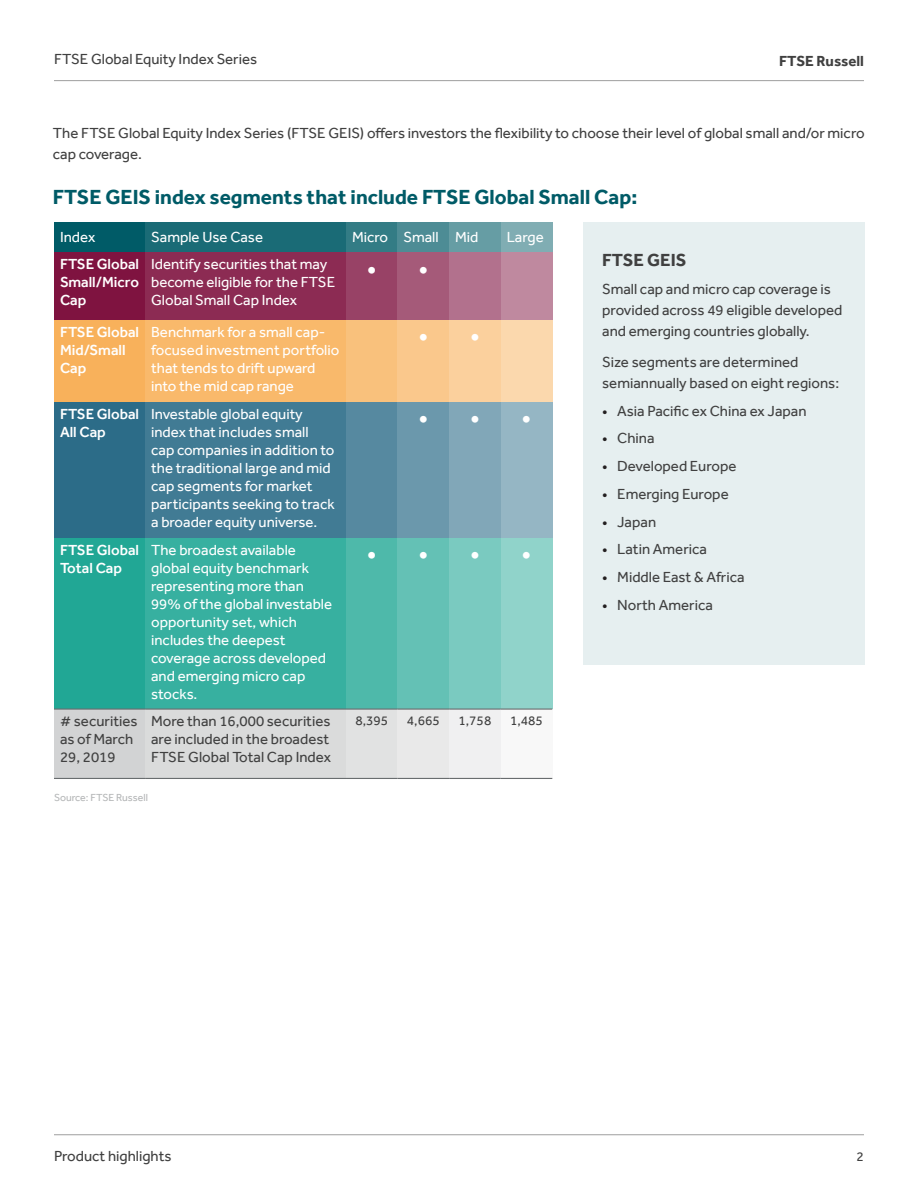
<style>
.page{position:relative;width:918px;height:1188px;background:#fff}
.page>*{position:absolute;margin:0;border:0;box-sizing:border-box;transform-origin:0 0}
.t1{font:27px "Effra";color:#fff}
.t2{font:700 21px "Effra";color:#005b67}
.t3{font:700 18px "Effra";color:#404040}
.t4{font:15px/18px "Effra";color:#404040}
.t5{font:15px/18px "Effra";color:#fff}
.t6{font:500 15px/18px "Effra";color:#fff}
.t7{font:700 15px "Effra";color:#404040}
.t8{font:13.5px "Effra";color:#404040}
.t9{font:10.5px "Effra";color:#b4b6b7}
.s1{color:#231f20}
</style>
<div class="page">
<hr style="left:54px;top:1134px;width:810px;height:1px;background:#9f9f9f">
<hr style="left:54px;top:80px;width:810px;height:1px;background:#9f9f9f">
<div style="left:583px;top:222px;width:282px;height:443px;background:#e6eff0"></div>
<div style="left:54px;top:222px;width:91px;height:31px;background:#005b67"></div>
<div style="left:145px;top:222px;width:201px;height:31px;background:#1a6b76"></div>
<div style="left:346px;top:222px;width:52px;height:31px;background:#337c85"></div>
<div style="left:398px;top:222px;width:51px;height:31px;background:#4d8c95"></div>
<div style="left:449px;top:222px;width:52px;height:31px;background:#669da4"></div>
<div style="left:501px;top:222px;width:51px;height:31px;background:#80adb3"></div>
<div style="left:54px;top:253px;width:91px;height:67px;background:#7f1340"></div>
<div style="left:145px;top:253px;width:201px;height:67px;background:#8c2b53"></div>
<div style="left:346px;top:253px;width:52px;height:67px;background:#984266"></div>
<div style="left:398px;top:253px;width:51px;height:67px;background:#a55a79"></div>
<div style="left:449px;top:253px;width:52px;height:67px;background:#b2718d"></div>
<div style="left:501px;top:253px;width:51px;height:67px;background:#bf899f"></div>
<div style="left:54px;top:320px;width:91px;height:82px;background:#f8b15b"></div>
<div style="left:145px;top:320px;width:201px;height:82px;background:#f9b96b"></div>
<div style="left:346px;top:320px;width:52px;height:82px;background:#f9c17c"></div>
<div style="left:398px;top:320px;width:51px;height:82px;background:#fac88c"></div>
<div style="left:449px;top:320px;width:52px;height:82px;background:#fbd09d"></div>
<div style="left:501px;top:320px;width:51px;height:82px;background:#fbd8ad"></div>
<div style="left:54px;top:402px;width:91px;height:136px;background:#2c6c88"></div>
<div style="left:145px;top:402px;width:201px;height:136px;background:#417b94"></div>
<div style="left:346px;top:402px;width:52px;height:136px;background:#5689a0"></div>
<div style="left:398px;top:402px;width:51px;height:136px;background:#6b98ac"></div>
<div style="left:449px;top:402px;width:52px;height:136px;background:#81a7b8"></div>
<div style="left:501px;top:402px;width:51px;height:136px;background:#95b6c4"></div>
<div style="left:54px;top:538px;width:91px;height:171px;background:#21a795"></div>
<div style="left:145px;top:538px;width:201px;height:171px;background:#37b0a0"></div>
<div style="left:346px;top:538px;width:52px;height:171px;background:#4eb9aa"></div>
<div style="left:398px;top:538px;width:51px;height:171px;background:#64c1b5"></div>
<div style="left:449px;top:538px;width:52px;height:171px;background:#7acac0"></div>
<div style="left:501px;top:538px;width:51px;height:171px;background:#90d3ca"></div>
<div style="left:54px;top:709px;width:91px;height:69px;background:#d2d3d4"></div>
<div style="left:145px;top:709px;width:201px;height:69px;background:#dadbdb"></div>
<div style="left:346px;top:709px;width:52px;height:69px;background:#e1e2e2"></div>
<div style="left:398px;top:709px;width:51px;height:69px;background:#e9e9e9"></div>
<div style="left:449px;top:709px;width:52px;height:69px;background:#f0f0f1"></div>
<div style="left:501px;top:709px;width:51px;height:69px;background:#f8f8f8"></div>
<hr style="left:54px;top:709px;width:91px;height:1px;background:#696d6f">
<hr style="left:145px;top:709px;width:201px;height:1px;background:#696d6f">
<hr style="left:346px;top:709px;width:52px;height:1px;background:#696d6f">
<hr style="left:398px;top:709px;width:51px;height:1px;background:#696d6f">
<hr style="left:449px;top:709px;width:52px;height:1px;background:#696d6f">
<hr style="left:501px;top:709px;width:51px;height:1px;background:#696d6f">
<hr style="left:54px;top:778px;width:91px;height:1px;background:#696d6f">
<hr style="left:145px;top:778px;width:201px;height:1px;background:#696d6f">
<hr style="left:346px;top:778px;width:52px;height:1px;background:#696d6f">
<hr style="left:398px;top:778px;width:51px;height:1px;background:#696d6f">
<hr style="left:449px;top:778px;width:52px;height:1px;background:#696d6f">
<hr style="left:501px;top:778px;width:51px;height:1px;background:#696d6f">
<p class="t4" style="left:54px;top:50px;width:205px">FTSE Global Equity Index Series</p>
<p class="t7" style="left:779px;top:52px;width:86px">FTSE Russell</p>
<p class="t4" style="left:53px;top:122px;width:813px;line-height:21px">The FTSE Global Equity Index Series (FTSE GEIS) offers investors the flexibility to choose their level of global small and/or micro cap coverage.</p>
<p class="t2" style="left:53px;top:184px;width:586px">FTSE GEIS index segments that include FTSE Global Small Cap:</p>
<p class="t5" style="left:60px;top:228px;width:37px">Index</p>
<p class="t5" style="left:151px;top:228px;width:113px">Sample Use Case</p>
<p class="t5" style="left:352px;top:228px;width:38px">Micro</p>
<p class="t5" style="left:404px;top:228px;width:37px">Small</p>
<p class="t5" style="left:455px;top:228px;width:25px">Mid</p>
<p class="t5" style="left:507px;top:228px;width:39px">Large</p>
<p class="t6" style="left:60px;top:255px;width:81px;text-align:justify">FTSE Global Small/Micro Cap</p>
<p class="t5" style="left:151px;top:255px;width:185px">Identify securities that may become eligible for the FTSE<br>Global Small Cap Index</p>
<p class="t1" style="left:367px;top:251px;width:11px">•</p>
<p class="t1" style="left:418px;top:251px;width:11px">•</p>
<p class="t6" style="left:60px;top:323px;width:81px">FTSE Global<br>Mid/Small<br>Cap</p>
<p class="t5" style="left:151px;top:323px;width:190px">Benchmark for a small cap&shy;focused investment portfolio that tends to drift upward into the mid cap range</p>
<p class="t1" style="left:418px;top:319px;width:11px">•</p>
<p class="t1" style="left:470px;top:319px;width:11px">•</p>
<p class="t6" style="left:60px;top:405px;width:81px">FTSE Global<br>All Cap</p>
<p class="t5" style="left:151px;top:405px;width:185px">Investable global equity index that includes small cap companies in addition to the traditional large and mid cap segments for market participants seeking to track a broader equity universe.</p>
<p class="t1" style="left:418px;top:401px;width:11px">•</p>
<p class="t1" style="left:470px;top:401px;width:11px">•</p>
<p class="t1" style="left:522px;top:401px;width:11px">•</p>
<p class="t6" style="left:60px;top:541px;width:81px">FTSE Global<br>Total Cap</p>
<p class="t5" style="left:151px;top:541px;width:183px">The broadest available global equity benchmark representing more than<br>99% of the global investable opportunity set, which includes the deepest coverage across developed and emerging micro cap stocks.</p>
<p class="t1" style="left:367px;top:537px;width:11px">•</p>
<p class="t1" style="left:418px;top:537px;width:11px">•</p>
<p class="t1" style="left:470px;top:537px;width:11px">•</p>
<p class="t1" style="left:522px;top:537px;width:11px">•</p>
<p class="t4" style="left:60px;top:712px;width:79px"># securities as of March<br>29, 2019</p>
<p class="t4" style="left:151px;top:712px;width:181px;text-align:justify">More than 16,000 securities are included in the broadest FTSE Global Total Cap Index</p>
<p class="t8" style="left:355px;top:712px;width:34px">8,395</p>
<p class="t8" style="left:407px;top:712px;width:34px">4,665</p>
<p class="t8" style="left:459px;top:712px;width:34px">1,758</p>
<p class="t8" style="left:510px;top:712px;width:34px">1,485</p>
<p class="t9" style="left:54px;top:791px;width:95px">Source: FTSE Russell</p>
<p class="t3" style="left:602px;top:250px;width:86px">FTSE GEIS</p>
<p class="t4" style="left:602px;top:278px;width:242px;line-height:21px">Small cap and micro cap coverage is provided across 49 eligible developed and emerging countries globally.</p>
<p class="t4" style="left:602px;top:351px;width:238px;line-height:21px">Size segments are determined semiannually based on eight regions:</p>
<p class="t4" style="left:602px;top:401px;width:206px"><span class="s1">•</span> Asia Pacific ex China ex Japan</p>
<p class="t4" style="left:602px;top:429px;width:54px"><span class="s1">•</span> China</p>
<p class="t4" style="left:602px;top:457px;width:136px"><span class="s1">•</span> Developed Europe</p>
<p class="t4" style="left:602px;top:485px;width:128px"><span class="s1">•</span> Emerging Europe</p>
<p class="t4" style="left:602px;top:512px;width:55px"><span class="s1">•</span> Japan</p>
<p class="t4" style="left:602px;top:540px;width:106px"><span class="s1">•</span> Latin America</p>
<p class="t4" style="left:602px;top:568px;width:144px"><span class="s1">•</span> Middle East &amp; Africa</p>
<p class="t4" style="left:602px;top:596px;width:112px"><span class="s1">•</span> North America</p>
<p class="t4" style="left:54px;top:1147px;width:119px">Product highlights</p>
<p class="t8" style="left:857px;top:1148px;width:9px">2</p>
</div>
